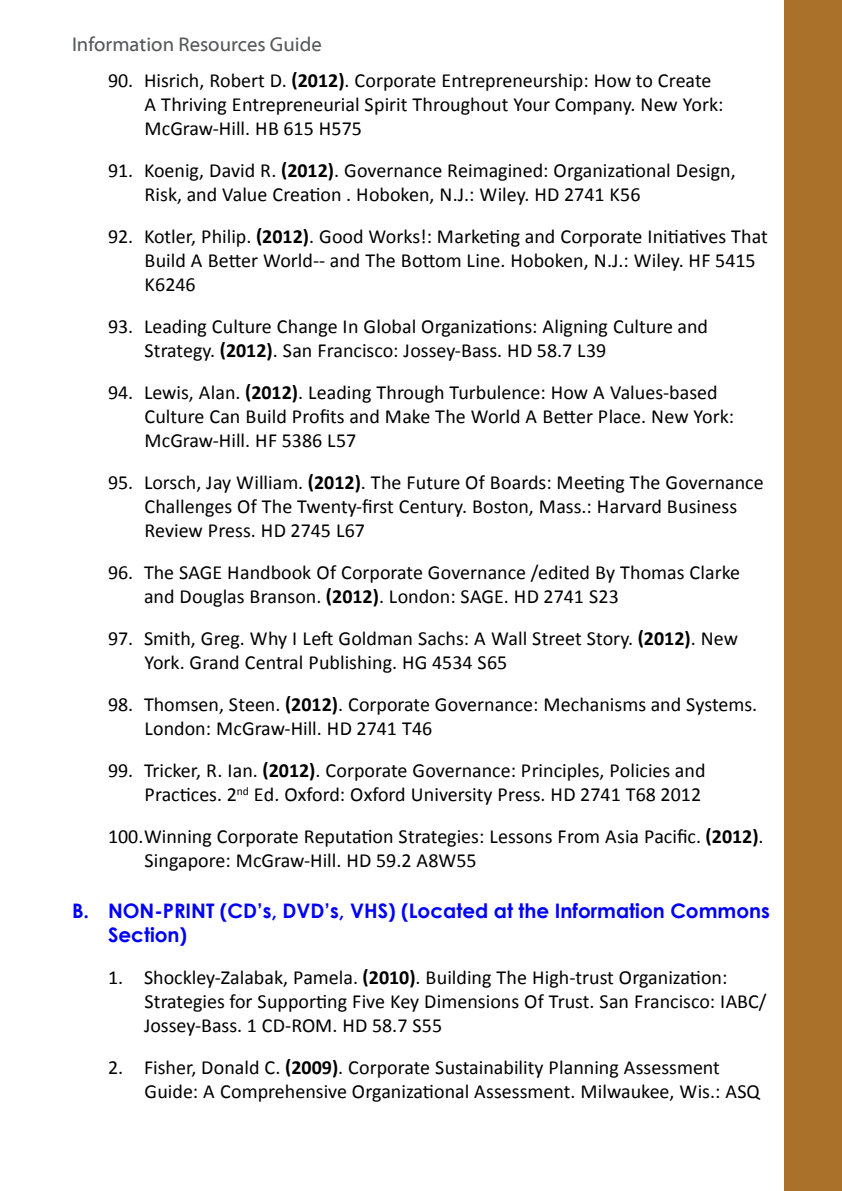
<style>
.page{position:relative;width:842px;height:1191px;background:#fff}
.page>*{position:absolute;margin:0;border:0;box-sizing:border-box;transform-origin:0 0}
.List{font:20px/24px "Calibri";color:#000}
.Title2{font:700 20px/24px "Century Gothic";color:#00f}
.t1{font:20px "Myriad Web Pro";color:#57585a}
.s1{font-weight:700}
</style>
<div class="page">
<div style="left:784px;top:0;width:58px;height:1191px;background:#a97129"></div>
<p class="t1" style="left:72px;top:33px;width:251px">Information Resources Guide</p>
<p class="List" style="left:144px;top:68px;width:581px;text-indent:-36px">90. Hisrich, Robert D. <span class="s1">(2012)</span>. Corporate Entrepreneurship: How to Create<br>A Thriving Entrepreneurial Spirit Throughout Your Company. New York:<br>McGraw-Hill. HB 615 H575</p>
<p class="List" style="left:144px;top:158px;width:593px;text-indent:-36px">91. Koenig, David R. <span class="s1">(2012)</span>. Governance Reimagined: Organizational Design,<br>Risk, and Value Creation . Hoboken, N.J.: Wiley. HD 2741 K56</p>
<p class="List" style="left:144px;top:224px;width:625px;text-indent:-36px">92. Kotler, Philip. <span class="s1">(2012)</span>. Good Works!: Marketing and Corporate Initiatives That<br>Build A Better World-- and The Bottom Line. Hoboken, N.J.: Wiley. HF 5415<br>K6246</p>
<p class="List" style="left:144px;top:314px;width:565px;text-indent:-36px">93. Leading Culture Change In Global Organizations: Aligning Culture and<br>Strategy. <span class="s1">(2012)</span>. San Francisco: Jossey-Bass. HD 58.7 L39</p>
<p class="List" style="left:144px;top:380px;width:591px;text-indent:-36px">94. Lewis, Alan. <span class="s1">(2012)</span>. Leading Through Turbulence: How A Values-based<br>Culture Can Build Profits and Make The World A Better Place. New York:<br>McGraw-Hill. HF 5386 L57</p>
<p class="List" style="left:144px;top:470px;width:621px;text-indent:-36px">95. Lorsch, Jay William. <span class="s1">(2012)</span>. The Future Of Boards: Meeting The Governance<br>Challenges Of The Twenty-first Century. Boston, Mass.: Harvard Business<br>Review Press. HD 2745 L67</p>
<p class="List" style="left:144px;top:560px;width:598px;text-indent:-36px">96. The SAGE Handbook Of Corporate Governance /edited By Thomas Clarke and Douglas Branson. <span class="s1">(2012)</span>. London: SAGE. HD 2741 S23</p>
<p class="List" style="left:144px;top:626px;width:595px;text-indent:-36px">97. Smith, Greg. Why I Left Goldman Sachs: A Wall Street Story. <span class="s1">(2012)</span>. New<br>York. Grand Central Publishing. HG 4534 S65</p>
<p class="List" style="left:144px;top:692px;width:614px;text-indent:-36px">98. Thomsen, Steen. <span class="s1">(2012)</span>. Corporate Governance: Mechanisms and Systems.<br>London: McGraw-Hill. HD 2741 T46</p>
<p class="List" style="left:108px;top:758px;width:599px;text-align:right">99. Tricker, R. Ian. <span class="s1">(2012)</span>. Corporate Governance: Principles, Policies and<br>Practices. 2<sup>nd</sup> Ed. Oxford: Oxford University Press. HD 2741 T68 2012</p>
<p class="List" style="left:144px;top:824px;width:621px;text-indent:-36px">100.Winning Corporate Reputation Strategies: Lessons From Asia Pacific. <span class="s1">(2012)</span>.<br>Singapore: McGraw-Hill. HD 59.2 A8W55</p>
<p class="Title2" style="left:108px;top:898px;width:663px;text-indent:-36px">B. NON-PRINT (CD’s, DVD’s, VHS) (Located at the Information Commons<br>Section)</p>
<p class="List" style="left:144px;top:965px;width:624px;text-indent:-36px">1. Shockley-Zalabak, Pamela. <span class="s1">(2010)</span>. Building The High-trust Organization:<br>Strategies for Supporting Five Key Dimensions Of Trust. San Francisco: IABC/<br>Jossey-Bass. 1 CD-ROM. HD 58.7 S55</p>
<p class="List" style="left:144px;top:1055px;width:617px;text-indent:-36px">2. Fisher, Donald C. <span class="s1">(2009)</span>. Corporate Sustainability Planning Assessment<br>Guide: A Comprehensive Organizational Assessment. Milwaukee, Wis.: ASQ</p>
</div>
